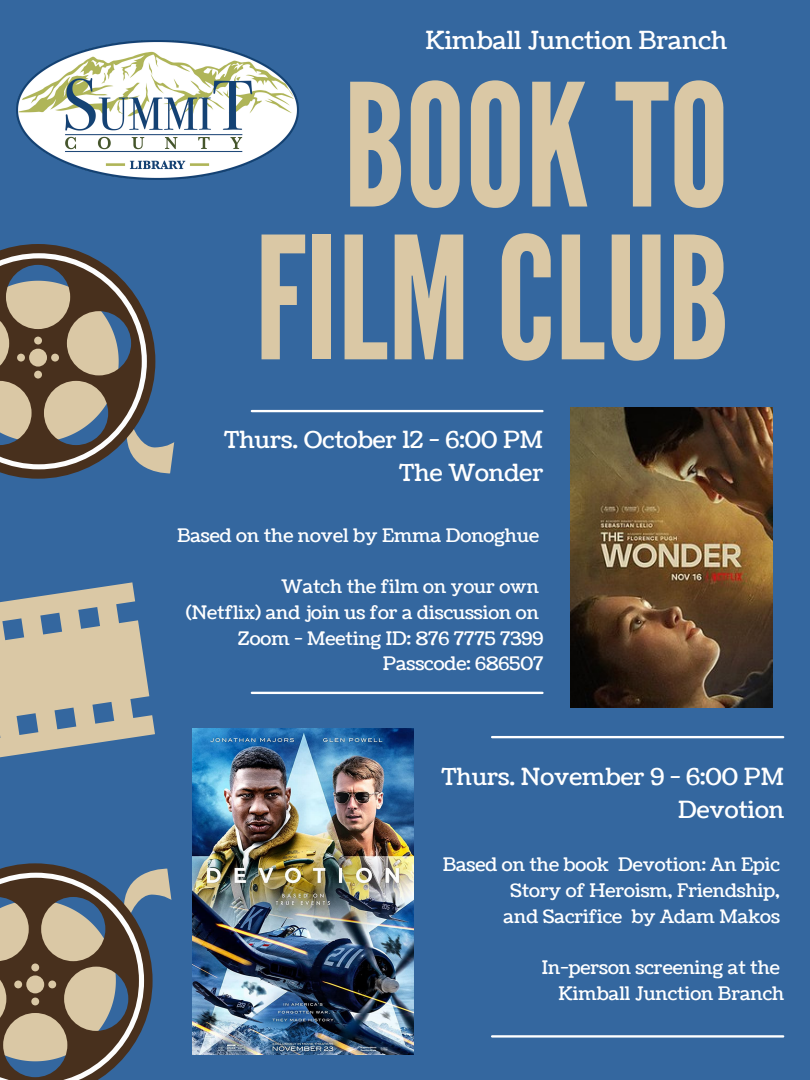
<style>
.page{position:relative;width:810px;height:1080px;background:#34679f}
.page>*{position:absolute;margin:0;border:0;box-sizing:border-box;transform-origin:0 0}
.t1{font:169.81px/152.8px "League Gothic";color:#dac8a5;text-align:center}
.t2{font:24.81px "Coustard";color:#fff}
.t3{font:23.56px "Coustard";color:#fff}
.t4{font:18.56px "Coustard";color:#fff}
</style>
<div class="page">
<svg style="left:0;top:244px;width:83px;height:235px"></svg>
<svg style="left:0;top:253px;width:174px;height:222px"></svg>
<svg style="left:0;top:863px;width:171px;height:217px"></svg>
<svg style="left:0;top:582px;width:155px;height:176px"></svg>
<hr style="left:252px;top:692px;width:290px;height:2px;background:#fff">
<hr style="left:252px;top:410px;width:290px;height:2px;background:#fff">
<hr style="left:492px;top:1035px;width:291px;height:3px;background:#fff">
<hr style="left:492px;top:736px;width:291px;height:2px;background:#fff">
<img style="left:16px;top:40px;width:283px;height:140px">
<img style="left:570px;top:407px;width:203px;height:300px">
<img style="left:193px;top:729px;width:220px;height:326px">
<p class="t2" style="left:425px;top:24px;width:303px">Kimball Junction Branch</p>
<p class="t1" style="left:255px;top:73px;width:476px">BOOKTO<br>FILM CLUB</p>
<p class="t3" style="left:224px;top:424px;width:321px">Thurs. October 12 - 6:00 PM</p>
<p class="t3" style="left:399px;top:457px;width:146px">The Wonder</p>
<p class="t4" style="left:177px;top:523px;width:364px">Based on the novel by Emma Donoghue</p>
<p class="t4" style="left:282px;top:574px;width:259px">Watch the film on your own</p>
<p class="t4" style="left:186px;top:600px;width:355px">(Netflix) and join us for a discussion on</p>
<p class="t4" style="left:238px;top:626px;width:307px">Zoom - Meeting ID: 876 7775 7399</p>
<p class="t4" style="left:383px;top:651px;width:162px">Passcode: 686507</p>
<p class="t3" style="left:441px;top:761px;width:344px">Thurs. November 9 - 6:00 PM</p>
<p class="t3" style="left:678px;top:794px;width:108px">Devotion</p>
<p class="t4" style="left:443px;top:852px;width:339px">Based on the book Devotion: An Epic</p>
<p class="t4" style="left:510px;top:878px;width:271px">Story of Heroism, Friendship,</p>
<p class="t4" style="left:504px;top:904px;width:278px">and Sacrifice by Adam Makos</p>
<p class="t4" style="left:542px;top:955px;width:240px">In-person screening at the</p>
<p class="t4" style="left:559px;top:981px;width:227px">Kimball Junction Branch</p>
</div>
